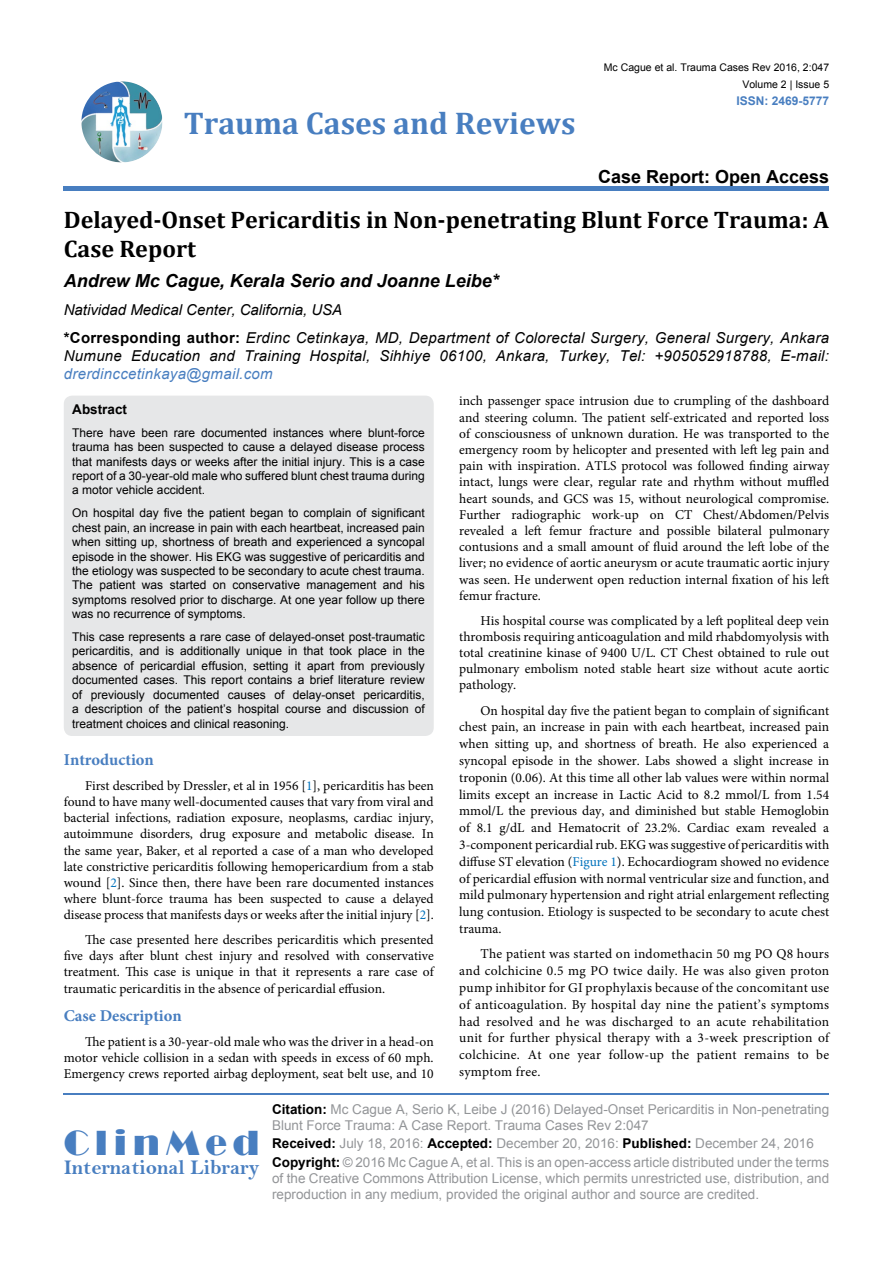
<style>
.page{position:relative;width:893px;height:1263px;background:#fff}
.page>*{position:absolute;margin:0;border:0;box-sizing:border-box;transform-origin:0 0}
.t1{font:36px "Broadway";letter-spacing:.16em;color:#487ec0}
.t2{font:700 31.5px "Cambria";color:#487ec0}
.t3{font:700 24px/28.8px "Cambria";color:#000}
.t4{font:21px "Bell MT Bold";color:#487ec0}
.t5{font:italic 700 18px "Arial";color:#000}
.t6{font:700 18px "Arial";color:#000}
.t7{font:700 16.5px "Minion Pro";color:#487ec0}
.t8{font:italic 15px/27.9px "Arial";letter-spacing:.02em;color:#000}
.t9{font:italic 15px "Arial";letter-spacing:.02em;color:#487ec0}
.t10{font:13.5px/16.2px "Minion Pro";color:#000;text-align:justify}
.t11{font:13.5px/16.2px "Arial";color:#939598}
.t12{font:700 13.5px "Arial";color:#000}
.t13{font:12px/14.4px "Arial";color:#000;text-align:justify}
.t14{font:700 12px "Arial";color:#487ec0}
.t15{font:10.5px "Arial";color:#000}
.s1{font-weight:700;font-style:normal}
.s2{color:#0072bc}
.s3{font-weight:700;color:#000}
</style>
<div class="page">
<img style="left:81px;top:81px;width:81px;height:81px;border-radius:41px">
<div style="left:64px;top:186px;width:765px;height:5px;background:#487ec0"></div>
<hr style="left:64px;top:1093px;width:765px;height:1px;background:#487ec0">
<div style="left:64px;top:396px;width:370px;height:340px;background:#e6e7e8;border-radius:9px"></div>
<h2 class="t2" style="left:184px;top:101px;width:393px">Trauma Cases and Reviews</h2>
<p class="t15" style="left:604px;top:61px;width:227px">Mc Cague et al. Trauma Cases Rev 2016, 2:047</p>
<p class="t14" style="left:736px;top:93px;width:94px">ISSN: 2469-5777</p>
<p class="t15" style="left:742px;top:77px;width:88px">Volume 2 | Issue 5</p>
<h3 class="t6" style="left:598px;top:164px;width:233px">Case Report: Open Access</h3>
<h3 class="t3" style="left:64px;top:204px;width:767px">Delayed-Onset Pericarditis in Non-penetrating Blunt Force Trauma: A<br>Case Report</h3>
<h3 class="t5" style="left:64px;top:268px;width:437px">Andrew Mc Cague, Kerala Serio and Joanne Leibe*</h3>
<p class="t8" style="left:64px;top:296px;width:767px">Natividad Medical Center, California, USA<br><span class="s1">*Corresponding author:</span> Erdinc Cetinkaya, MD, Department of Colorectal Surgery, General Surgery, Ankara</p>
<p class="t8" style="left:64px;top:342px;width:767px">Numune Education and Training Hospital, Sihhiye 06100, Ankara, Turkey, Tel: +905052918788, E-mail:</p>
<p class="t9" style="left:64px;top:364px;width:210px">drerdinccetinkaya@gmail.com</p>
<p class="t12" style="left:72px;top:400px;width:56px">Abstract</p>
<p class="t13" style="left:72px;top:426px;width:354px">There have been rare documented instances where blunt-force trauma has been suspected to cause a delayed disease process that manifests days or weeks after the initial injury. This is a case report of a 30-year-old male who suffered blunt chest trauma during a motor vehicle accident.</p>
<p class="t13" style="left:72px;top:506px;width:354px">On hospital day five the patient began to complain of significant chest pain, an increase in pain with each heartbeat, increased pain when sitting up, shortness of breath and experienced a syncopal episode in the shower. His EKG was suggestive of pericarditis and the etiology was suspected to be secondary to acute chest trauma.<br>The patient was started on conservative management and his symptoms resolved prior to discharge. At one year follow up there was no recurrence of symptoms.</p>
<p class="t13" style="left:72px;top:630px;width:354px">This case represents a rare case of delayed-onset post-traumatic pericarditis, and is additionally unique in that took place in the absence of pericardial effusion, setting it apart from previously documented cases. This report contains a brief literature review of previously documented causes of delay-onset pericarditis, a description of the patient’s hospital course and discussion of treatment choices and clinical reasoning.</p>
<p class="t7" style="left:64px;top:748px;width:92px">Introduction</p>
<p class="t10" style="left:64px;top:777px;width:371px;text-indent:21px">First described by Dressler, et al in 1956 [<span class="s2">1</span>], pericarditis has been found to have many well-documented causes that vary from viral and bacterial infections, radiation exposure, neoplasms, cardiac injury, autoimmune disorders, drug exposure and metabolic disease. In the same year, Baker, et al reported a case of a man who developed late constrictive pericarditis following hemopericardium from a stab wound [<span class="s2">2</span>]. Since then, there have been rare documented instances where blunt-force trauma has been suspected to cause a delayed disease process that manifests days or weeks after the initial injury [<span class="s2">2</span>].</p>
<p class="t10" style="left:64px;top:932px;width:371px;text-indent:21px">The case presented here describes pericarditis which presented five days after blunt chest injury and resolved with conservative treatment. This case is unique in that it represents a rare case of traumatic pericarditis in the absence of pericardial effusion.</p>
<p class="t7" style="left:64px;top:1004px;width:120px">Case Description</p>
<p class="t10" style="left:64px;top:1033px;width:371px;text-indent:21px">The patient is a 30-year-old male who was the driver in a head-on motor vehicle collision in a sedan with speeds in excess of 60 mph.<br>Emergency crews reported airbag deployment, seat belt use, and 10</p>
<p class="t10" style="left:459px;top:393px;width:371px">inch passenger space intrusion due to crumpling of the dashboard and steering column. The patient self-extricated and reported loss of consciousness of unknown duration. He was transported to the emergency room by helicopter and presented with left leg pain and pain with inspiration. ATLS protocol was followed finding airway intact, lungs were clear, regular rate and rhythm without muffled heart sounds, and GCS was 15, without neurological compromise.<br>Further radiographic work-up on CT Chest/Abdomen/Pelvis revealed a left femur fracture and possible bilateral pulmonary contusions and a small amount of fluid around the left lobe of the liver; no evidence of aortic aneurysm or acute traumatic aortic injury was seen. He underwent open reduction internal fixation of his left femur fracture.</p>
<p class="t10" style="left:459px;top:612px;width:371px;text-indent:21px">His hospital course was complicated by a left popliteal deep vein thrombosis requiring anticoagulation and mild rhabdomyolysis with total creatinine kinase of 9400 U/L. CT Chest obtained to rule out pulmonary embolism noted stable heart size without acute aortic pathology.</p>
<p class="t10" style="left:459px;top:702px;width:371px;line-height:16.8px;text-indent:21px">On hospital day five the patient began to complain of significant chest pain, an increase in pain with each heartbeat, increased pain when sitting up, and shortness of breath. He also experienced a syncopal episode in the shower. Labs showed a slight increase in troponin (0.06). At this time all other lab values were within normal limits except an increase in Lactic Acid to 8.2 mmol/L from 1.54 mmol/L the previous day, and diminished but stable Hemoglobin of 8.1 g/dL and Hematocrit of 23.2%. Cardiac exam revealed a 3-component pericardial rub. EKG was suggestive of pericarditis with diffuse ST elevation (<span class="s2">Figure 1</span>). Echocardiogram showed no evidence of pericardial effusion with normal ventricular size and function, and mild pulmonary hypertension and right atrial enlargement reflecting lung contusion. Etiology is suspected to be secondary to acute chest trauma.</p>
<p class="t10" style="left:459px;top:946px;width:371px;line-height:16.8px;text-indent:21px">The patient was started on indomethacin 50 mg PO Q8 hours and colchicine 0.5 mg PO twice daily. He was also given proton pump inhibitor for GI prophylaxis because of the concomitant use of anticoagulation. By hospital day nine the patient’s symptoms had resolved and he was discharged to an acute rehabilitation unit for further physical therapy with a 3-week prescription of colchicine. At one year follow-up the patient remains to be symptom free.</p>
<h1 class="t1" style="left:64px;top:1122px;width:197px">ClinMed</h1>
<h3 class="t4" style="left:64px;top:1155px;width:197px">International Library</h3>
<p class="t11" style="left:272px;top:1101px;width:559px"><span class="s3">Citation:</span> Mc Cague A, Serio K, Leibe J (2016) Delayed-Onset Pericarditis in Non-penetrating<br>Blunt Force Trauma: A Case Report. Trauma Cases Rev 2:047</p>
<p class="t11" style="left:272px;top:1135px;width:559px;line-height:18.3px"><span class="s3">Received:</span> July 18, 2016: <span class="s3">Accepted:</span> December 20, 2016: <span class="s3">Published:</span> December 24, 2016<br><span class="s3">Copyright:</span> © 2016 Mc Cague A, et al. This is an open-access article distributed under the terms</p>
<p class="t11" style="left:272px;top:1170px;width:559px">of the Creative Commons Attribution License, which permits unrestricted use, distribution, and reproduction in any medium, provided the original author and source are credited.</p>
</div>
